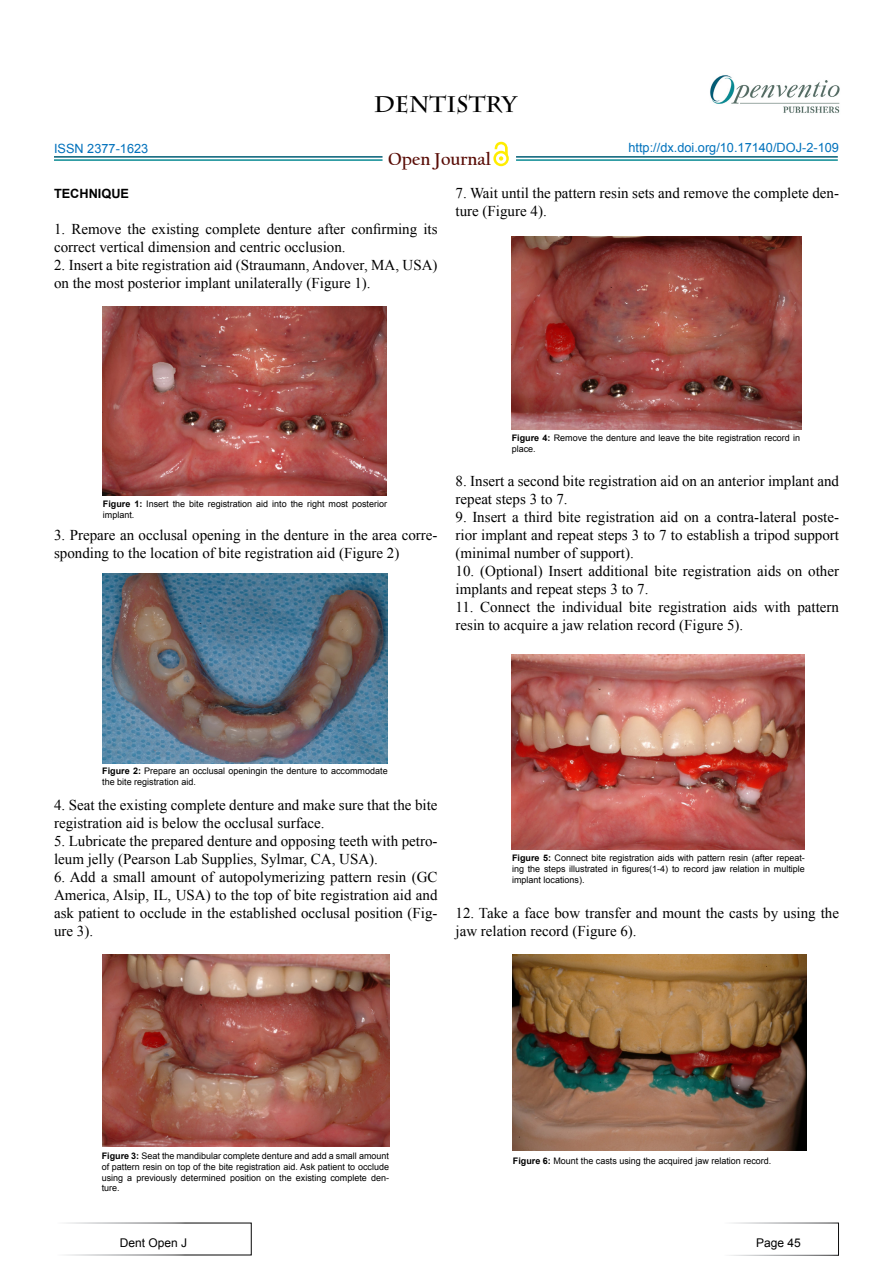
<style>
.page{position:relative;width:893px;height:1263px;background:#fff}
.page>*{position:absolute;margin:0;border:0;box-sizing:border-box;transform-origin:0 0}
.t1{font:700 22.5px "Charlemagne Std";color:#000}
.t2{font:700 18.15px "Californian FB";color:#580b05}
.t3{font:15px/18px "Times New Roman";color:#000}
.t4{font:12.75px "Arial";color:#0072bc}
.t5{font:12.75px "Arial";color:#0071bc}
.t6{font:700 12.75px "Arial";color:#000}
.t7{font:12px "Arial";color:#000}
.t8{font:9px/10.8px "Arial";color:#000}
.s1{font-weight:700}
</style>
<div class="page">
<hr style="left:54px;top:156px;width:328px;height:2px;background:#015d75">
<hr style="left:54px;top:159px;width:328px;height:2px;background:#0a8b93">
<hr style="left:516px;top:156px;width:322px;height:2px;background:#015d75">
<hr style="left:516px;top:159px;width:322px;height:2px;background:#0a8b93">
<svg style="left:493px;top:151px;width:16px;height:15px"></svg>
<div style="left:496px;top:153px;width:10px;height:11px;background:#fff;border-radius:50%"></div>
<svg style="left:495px;top:141px;width:13px;height:20px"></svg>
<div style="left:56px;top:1223px;width:196px;height:32px;border:1px solid #fff"></div>
<div style="left:723px;top:1223px;width:116px;height:33px;border:1px solid #fff"></div>
<img style="left:710px;top:75px;width:130px;height:39px">
<img style="left:103px;top:306px;width:283px;height:189px">
<img style="left:103px;top:574px;width:284px;height:190px">
<img style="left:102px;top:955px;width:287px;height:191px">
<img style="left:511px;top:237px;width:290px;height:193px">
<img style="left:512px;top:654px;width:293px;height:196px">
<img style="left:512px;top:955px;width:294px;height:196px">
<h1 class="t1" style="left:374px;top:91px;width:144px">DENTISTRY</h1>
<p class="t2" style="left:388px;top:148px;width:104px">Open Journal</p>
<p class="t4" style="left:628px;top:139px;width:212px">http://dx.doi.org/10.17140/DOJ-2-109</p>
<p class="t5" style="left:54px;top:140px;width:96px">ISSN 2377-1623</p>
<p class="t6" style="left:54px;top:185px;width:77px">TECHNIQUE</p>
<p class="t3" style="left:54px;top:220px;width:385px">1. Remove the existing complete denture after confirming its correct vertical dimension and centric occlusion.</p>
<p class="t3" style="left:54px;top:256px;width:385px">2. Insert a bite registration aid (Straumann, Andover, MA, USA) on the most posterior implant unilaterally (Figure 1).</p>
<p class="t3" style="left:455px;top:184px;width:385px">7. Wait until the pattern resin sets and remove the complete den&shy;ture (Figure 4).</p>
<p class="t8" style="left:103px;top:499px;width:286px"><span class="s1">Figure 1:</span> Insert the bite registration aid into the right most posterior implant.</p>
<p class="t3" style="left:54px;top:526px;width:385px">3. Prepare an occlusal opening in the denture in the area corre&shy;sponding to the location of bite registration aid (Figure 2)</p>
<p class="t8" style="left:512px;top:433px;width:290px"><span class="s1">Figure 4:</span> Remove the denture and leave the bite registration record in place.</p>
<p class="t3" style="left:455px;top:472px;width:385px">8. Insert a second bite registration aid on an anterior implant and repeat steps 3 to 7.</p>
<p class="t3" style="left:455px;top:508px;width:385px;text-align:justify">9. Insert a third bite registration aid on a contra-lateral poste&shy;rior implant and repeat steps 3 to 7 to establish a tripod support (minimal number of support).</p>
<p class="t3" style="left:455px;top:562px;width:385px">10. (Optional) Insert additional bite registration aids on other implants and repeat steps 3 to 7.</p>
<p class="t3" style="left:455px;top:598px;width:385px">11. Connect the individual bite registration aids with pattern resin to acquire a jaw relation record (Figure 5).</p>
<p class="t8" style="left:102px;top:766px;width:287px"><span class="s1">Figure 2:</span> Prepare an occlusal openingin the denture to accommodate the bite registration aid.</p>
<p class="t3" style="left:54px;top:796px;width:385px">4. Seat the existing complete denture and make sure that the bite registration aid is below the occlusal surface.</p>
<p class="t3" style="left:54px;top:832px;width:385px">5. Lubricate the prepared denture and opposing teeth with petro&shy;leum jelly (Pearson Lab Supplies, Sylmar, CA, USA).</p>
<p class="t3" style="left:54px;top:868px;width:385px;text-align:justify">6. Add a small amount of autopolymerizing pattern resin (GC America, Alsip, IL, USA) to the top of bite registration aid and ask patient to occlude in the established occlusal position (Fig&shy;ure 3).</p>
<p class="t8" style="left:512px;top:853px;width:294px;text-align:justify"><span class="s1">Figure 5:</span> Connect bite registration aids with pattern resin (after repeat&shy;ing the steps illustrated in figures(1-4) to record jaw relation in multiple implant locations).</p>
<p class="t3" style="left:455px;top:904px;width:385px">12. Take a face bow transfer and mount the casts by using the jaw relation record (Figure 6).</p>
<p class="t8" style="left:102px;top:1150px;width:289px;text-align:justify"><span class="s1">Figure 3:</span> Seat the mandibular complete denture and add a small amount of pattern resin on top of the bite registration aid. Ask patient to occlude using a previously determined position on the existing complete den&shy;ture.</p>
<p class="t7" style="left:120px;top:1234px;width:69px">Dent Open J</p>
<p class="t8" style="left:513px;top:1156px;width:260px"><span class="s1">Figure 6:</span> Mount the casts using the acquired jaw relation record.</p>
<p class="t7" style="left:756px;top:1235px;width:46px">Page 45</p>
</div>
